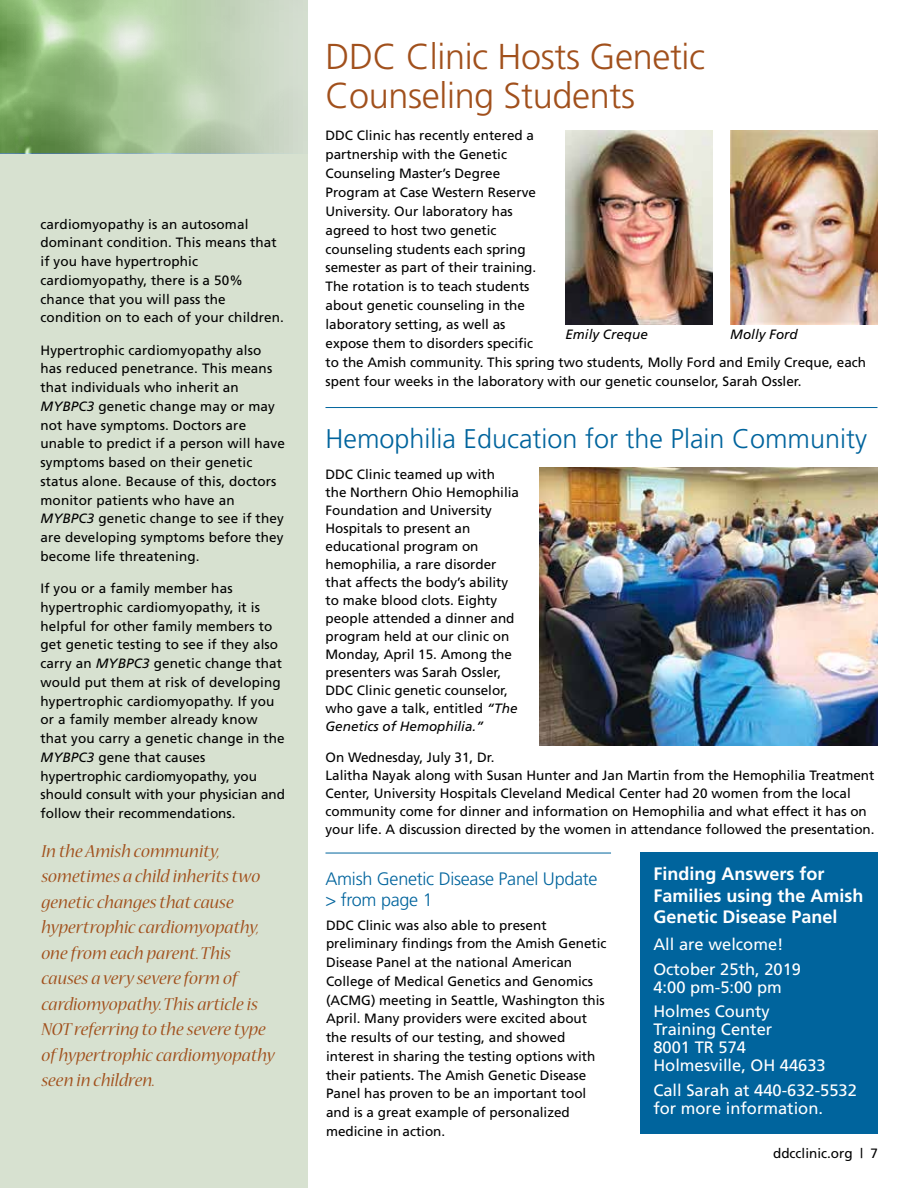
<style>
.page{position:relative;width:918px;height:1188px;background:#fff}
.page>*{position:absolute;margin:0;border:0;box-sizing:border-box;transform-origin:0 0}
.t1{font:300 36px/39px "Frutiger";letter-spacing:-.01em;color:#a1501c}
.t2{font:300 27px "Frutiger";color:#00649d}
.t3{font:italic 19.5px/25.5px "Nueva Std";color:#a1501c}
.t4{font:700 18px/21.6px "Frutiger";color:#fff}
.t5{font:300 18px/21.6px "Frutiger";letter-spacing:-.015em;color:#00649d}
.t6{font:16.5px/18px "Frutiger";color:#fff}
.t7{font:13.5px/18.8px "Frutiger";color:#000}
.t8{font:italic 13.5px "Frutiger";color:#000}
.s1{font-style:italic}
</style>
<div class="page">
<div style="left:0;top:0;width:308px;height:1188px;background:#d7e1d0"></div>
<svg style="left:0;top:0;width:289px;height:153px"></svg>
<img style="left:565px;top:131px;width:148px;height:194px">
<img style="left:730px;top:131px;width:148px;height:194px">
<img style="left:540px;top:467px;width:338px;height:279px">
<hr style="left:326px;top:853px;width:285px;height:1px;background:#00649d">
<hr style="left:326px;top:407px;width:552px;height:1px;background:#00649d">
<div style="left:640px;top:853px;width:238px;height:281px;background:#00649d"></div>
<p class="t7" style="left:40px;top:214px;width:245px">cardiomyopathy is an autosomal dominant condition. This means that if you have hypertrophic cardiomyopathy, there is a 50% chance that you will pass the condition on to each of your children.</p>
<p class="t7" style="left:40px;top:340px;width:246px">Hypertrophic cardiomyopathy also has reduced penetrance. This means that individuals who inherit an <span class="s1">MYBPC3</span> genetic change may or may not have symptoms. Doctors are unable to predict if a person will have symptoms based on their genetic status alone. Because of this, doctors monitor patients who have an <span class="s1">MYBPC3</span> genetic change to see if they are developing symptoms before they become life threatening.</p>
<p class="t7" style="left:40px;top:579px;width:246px">If you or a family member has hypertrophic cardiomyopathy, it is helpful for other family members to get genetic testing to see if they also carry an <span class="s1">MYBPC3</span> genetic change that would put them at risk of developing hypertrophic cardiomyopathy. If you or a family member already know that you carry a genetic change in the <span class="s1">MYBPC3</span> gene that causes hypertrophic cardiomyopathy, you should consult with your physician and follow their recommendations.</p>
<p class="t3" style="left:41px;top:839px;width:235px">In the Amish community, sometimes a child inherits two genetic changes that cause hypertrophic cardiomyopathy, one from each parent. This causes a very severe form of cardiomyopathy. This article is<br>NOT referring to the severe type of hypertrophic cardiomyopathy seen in children.</p>
<h1 class="t1" style="left:326px;top:37px;width:381px">DDC Clinic Hosts Genetic<br>Counseling Students</h1>
<p class="t7" style="left:326px;top:126px;width:542px">DDC Clinic has recently entered a<br>partnership with the Genetic<br>Counseling Master’s Degree<br>Program at Case Western Reserve<br>University. Our laboratory has<br>agreed to host two genetic<br>counseling students each spring<br>semester as part of their training.<br>The rotation is to teach students<br>about genetic counseling in the<br>laboratory setting, as well as<br>expose them to disorders specific<br>to the Amish community. This spring two students, Molly Ford and Emily Creque, each spent four weeks in the laboratory with our genetic counselor, Sarah Ossler.</p>
<p class="t8" style="left:565px;top:327px;width:84px">Emily Creque</p>
<p class="t8" style="left:730px;top:327px;width:69px">Molly Ford</p>
<h2 class="t2" style="left:326px;top:423px;width:543px">Hemophilia Education for the Plain Community</h2>
<p class="t7" style="left:326px;top:465px;width:195px;line-height:18px">DDC Clinic teamed up with the Northern Ohio Hemophilia<br>Foundation and University<br>Hospitals to present an educational program on hemophilia, a rare disorder that affects the body’s ability to make blood clots. Eighty people attended a dinner and program held at our clinic on<br>Monday, April 15. Among the presenters was Sarah Ossler,<br>DDC Clinic genetic counselor, who gave a talk, entitled <span class="s1">“The<br>Genetics of Hemophilia.”</span></p>
<p class="t7" style="left:326px;top:749px;width:551px;line-height:18px">On Wednesday, July 31, Dr.<br>Lalitha Nayak along with Susan Hunter and Jan Martin from the Hemophilia Treatment Center, University Hospitals Cleveland Medical Center had 20 women from the local community come for dinner and information on Hemophilia and what effect it has on your life. A discussion directed by the women in attendance followed the presentation.</p>
<h3 class="t5" style="left:326px;top:868px;width:274px">Amish Genetic Disease Panel Update &gt; from page 1</h3>
<p class="t7" style="left:326px;top:915px;width:282px">DDC Clinic was also able to present preliminary findings from the Amish Genetic Disease Panel at the national American College of Medical Genetics and Genomics (ACMG) meeting in Seattle, Washington this April. Many providers were excited about the results of our testing, and showed interest in sharing the testing options with their patients. The Amish Genetic Disease Panel has proven to be an important tool and is a great example of personalized medicine in action.</p>
<h3 class="t4" style="left:653px;top:863px;width:212px">Finding Answers for<br>Families using the Amish<br>Genetic Disease Panel</h3>
<p class="t6" style="left:653px;top:932px;width:149px;line-height:24.8px">All are welcome!<br>October 25th, 2019</p>
<p class="t6" style="left:653px;top:974px;width:130px;line-height:24.8px">4:00 pm-5:00 pm<br>Holmes County</p>
<p class="t6" style="left:653px;top:1021px;width:174px">Training Center<br>8001 TR 574<br>Holmesville, OH 44633</p>
<p class="t6" style="left:653px;top:1081px;width:205px">Call Sarah at 440-632-5532 for more information.</p>
<p class="t7" style="left:773px;top:1144px;width:107px">ddcclinic.org | 7</p>
</div>
